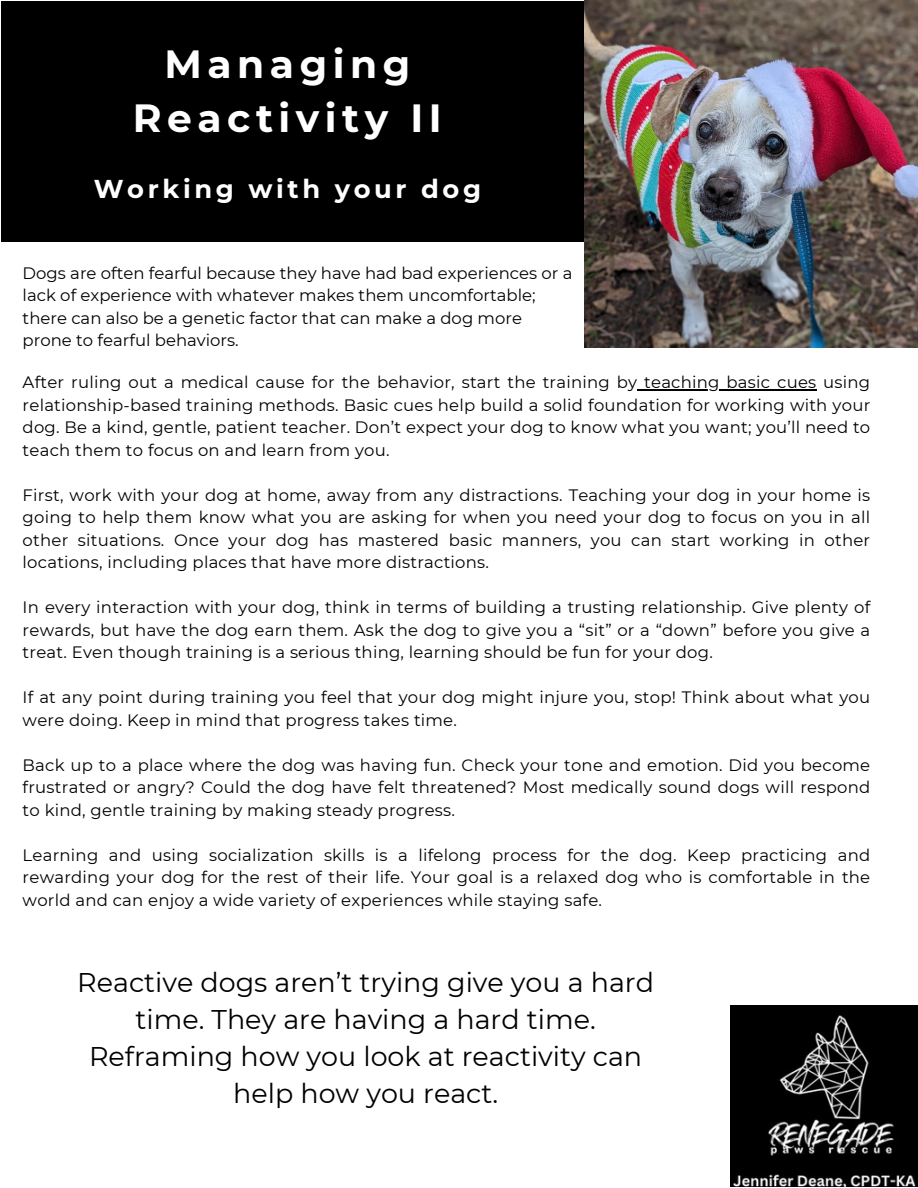
<style>
.page{position:relative;width:918px;height:1188px;background:#fff}
.page>*{position:absolute;margin:0;border:0;box-sizing:border-box;transform-origin:0 0}
.t1{font:700 39.3px/54px "Montserrat";letter-spacing:.14em;color:#fff;text-align:center}
.t2{font:27px/37.2px "Montserrat";color:#000;text-align:center}
.t3{font:700 25.8px "Montserrat";letter-spacing:.14em;color:#fff}
.t4{font:16.5px/22.5px "Montserrat";letter-spacing:.015em;color:#000}
</style>
<div class="page">
<div style="left:1px;top:1px;width:599px;height:240px;background:#000"></div>
<img style="left:585px;top:0;width:333px;height:348px">
<img style="left:731px;top:1006px;width:186px;height:181px">
<hr style="left:637px;top:389px;width:180px;height:2px;background:#000">
<p class="t1" style="left:133px;top:37px;width:310px">Managing<br>Reactivity II</p>
<h3 class="t3" style="left:94px;top:173px;width:389px">Working with your dog</h3>
<p class="t4" style="left:23px;top:261px;width:551px">Dogs are often fearful because they have had bad experiences or a lack of experience with whatever makes them uncomfortable; there can also be a genetic factor that can make a dog more prone to fearful behaviors.</p>
<h2 class="t4" style="left:23px;top:371px;width:849px">After ruling out a medical cause for the behavior, start the training by teaching basic cues using</h2>
<p class="t4" style="left:23px;top:394px;width:849px;text-align:justify">relationship-based training methods. Basic cues help build a solid foundation for working with your dog. Be a kind, gentle, patient teacher. Don’t expect your dog to know what you want; you’ll need to teach them to focus on and learn from you.</p>
<p class="t4" style="left:23px;top:484px;width:849px">First, work with your dog at home, away from any distractions. Teaching your dog in your home is</p>
<p class="t4" style="left:23px;top:506px;width:849px;text-align:justify">going to help them know what you are asking for when you need your dog to focus on you in all other situations. Once your dog has mastered basic manners, you can start working in other locations, including places that have more distractions.</p>
<p class="t4" style="left:23px;top:596px;width:849px">In every interaction with your dog, think in terms of building a trusting relationship. Give plenty of</p>
<p class="t4" style="left:23px;top:619px;width:849px">rewards, but have the dog earn them. Ask the dog to give you a “sit” or a “down” before you give a treat. Even though training is a serious thing, learning should be fun for your dog.</p>
<p class="t4" style="left:23px;top:686px;width:849px">If at any point during training you feel that your dog might injure you, stop! Think about what you</p>
<p class="t4" style="left:23px;top:709px;width:436px">were doing. Keep in mind that progress takes time.</p>
<p class="t4" style="left:23px;top:754px;width:849px">Back up to a place where the dog was having fun. Check your tone and emotion. Did you become</p>
<p class="t4" style="left:23px;top:776px;width:849px">frustrated or angry? Could the dog have felt threatened? Most medically sound dogs will respond to kind, gentle training by making steady progress.</p>
<p class="t4" style="left:23px;top:844px;width:849px">Learning and using socialization skills is a lifelong process for the dog. Keep practicing and</p>
<p class="t4" style="left:23px;top:866px;width:849px">rewarding your dog for the rest of their life. Your goal is a relaxed dog who is comfortable in the world and can enjoy a wide variety of experiences while staying safe.</p>
<h2 class="t2" style="left:77px;top:964px;width:578px">Reactive dogs aren’t trying give you a hard time. They are having a hard time.<br>Reframing how you look at reactivity can help how you react.</h2>
</div>
